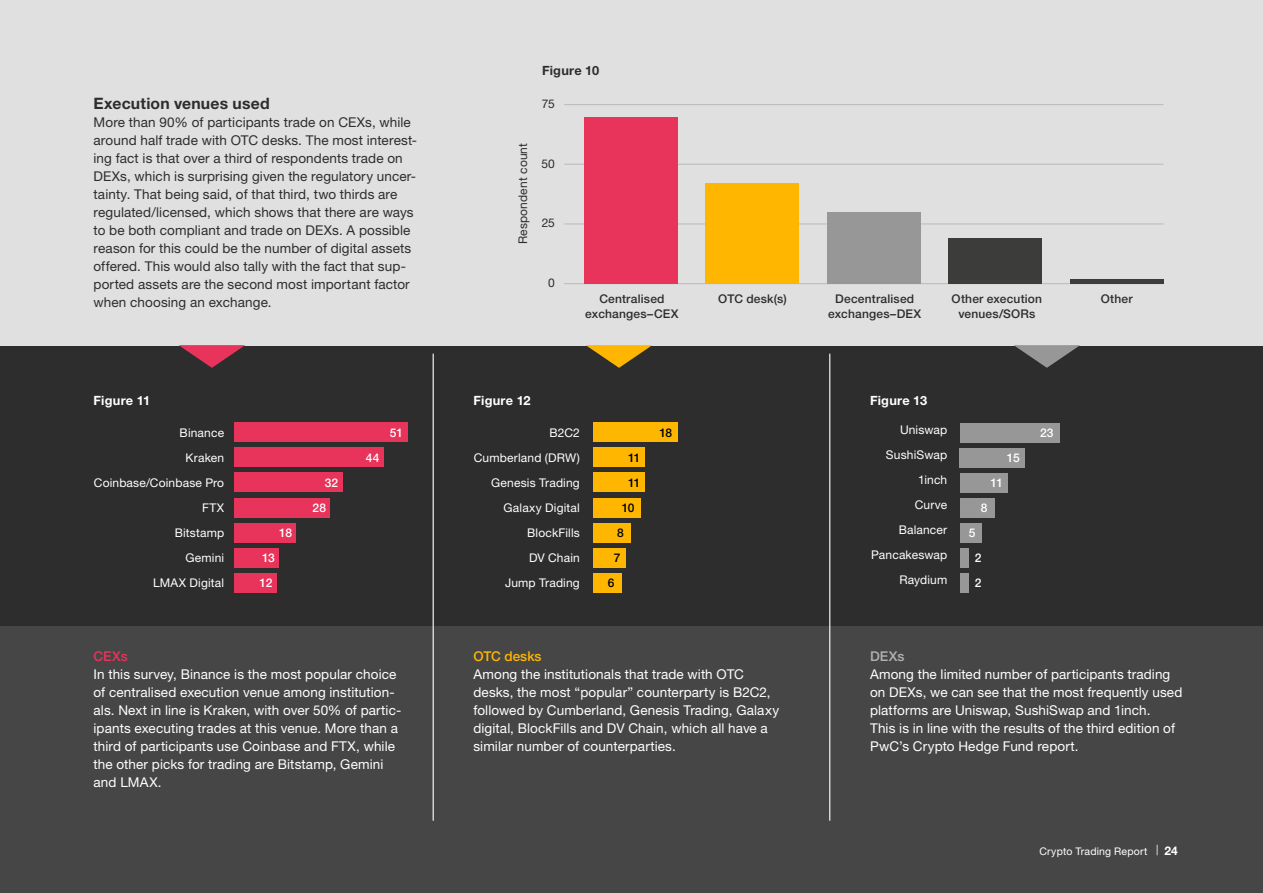
<style>
.page{position:relative;width:1263px;height:893px;background:#2d2d2d}
.page>*{position:absolute;margin:0;border:0;box-sizing:border-box;transform-origin:0 0}
.t1{font:700 15.75px "Helvetica Neue LT Std";letter-spacing:.015em;color:#2d2d2d}
.t2{font:13.5px/18px "Helvetica Neue LT Std";letter-spacing:.01em;color:#fff}
.t3{font:13.5px/18px "Helvetica Neue LT Std";letter-spacing:.01em;color:#2d2d2d}
.t4{font:500 13.5px "Helvetica Neue LT Std";letter-spacing:-.005em;color:#ffb600}
.t5{font:500 13.5px "Helvetica Neue LT Std";color:#e8345a}
.t6{font:500 13.5px "Helvetica Neue LT Std";color:#b1b1b1}
.t7{font:700 12.75px "Helvetica Neue LT Std";letter-spacing:.02em;color:#fff}
.t8{font:700 12.75px "Helvetica Neue LT Std";letter-spacing:.02em;color:#2d2d2d}
.t9{font:12px/25px "Helvetica Neue LT Std";letter-spacing:.015em;color:#fff;text-align:right}
.t10{font:500 12px/15px "Helvetica Neue LT Std";letter-spacing:.015em;color:#2d2d2d;text-align:center}
.t11{font:500 12px/25px "Helvetica Neue LT Std";letter-spacing:-.025em;color:#fff}
.t12{font:12px "Helvetica Neue LT Std";letter-spacing:.015em;color:#2d2d2d}
.t13{font:500 12px "Helvetica Neue LT Std";letter-spacing:-.055em;color:#000}
.t14{font:10.5px "Helvetica Neue LT Std";letter-spacing:.015em;color:#fff}
.s1{font-weight:700;font-size:12px}
</style>
<div class="page">
<div style="left:0;top:627px;width:1263px;height:266px;background:#464646"></div>
<div style="left:0;top:0;width:1263px;height:345px;background:#e0e0e0"></div>
<hr style="left:829px;top:354px;width:1px;height:467px;background:#fff">
<hr style="left:433px;top:354px;width:1px;height:467px;background:#fff">
<div style="left:234px;top:423px;width:173px;height:19px;background:#e8345a"></div>
<div style="left:234px;top:473px;width:109px;height:19px;background:#e8345a"></div>
<div style="left:234px;top:523px;width:61px;height:19px;background:#e8345a"></div>
<div style="left:234px;top:573px;width:42px;height:19px;background:#e8345a"></div>
<div style="left:234px;top:448px;width:150px;height:19px;background:#e8345a"></div>
<div style="left:234px;top:498px;width:95px;height:19px;background:#e8345a"></div>
<div style="left:234px;top:548px;width:44px;height:19px;background:#e8345a"></div>
<svg style="left:179px;top:345px;width:66px;height:23px"></svg>
<svg style="left:586px;top:345px;width:66px;height:23px"></svg>
<svg style="left:1013px;top:345px;width:67px;height:23px"></svg>
<hr style="left:564px;top:164px;width:599px;height:1px;background:#bebebe">
<hr style="left:564px;top:104px;width:599px;height:1px;background:#bebebe">
<hr style="left:564px;top:283px;width:599px;height:1px;background:#bebebe">
<hr style="left:564px;top:223px;width:599px;height:1px;background:#bebebe">
<div style="left:960px;top:423px;width:99px;height:19px;background:#979797"></div>
<div style="left:960px;top:473px;width:47px;height:19px;background:#979797"></div>
<div style="left:960px;top:523px;width:21px;height:19px;background:#979797"></div>
<div style="left:960px;top:574px;width:8px;height:19px;background:#979797"></div>
<div style="left:960px;top:448px;width:65px;height:19px;background:#979797"></div>
<div style="left:960px;top:498px;width:34px;height:19px;background:#979797"></div>
<div style="left:960px;top:548px;width:8px;height:20px;background:#979797"></div>
<div style="left:593px;top:423px;width:85px;height:19px;background:#ffb600"></div>
<div style="left:593px;top:473px;width:52px;height:19px;background:#ffb600"></div>
<div style="left:593px;top:523px;width:38px;height:19px;background:#ffb600"></div>
<div style="left:593px;top:573px;width:28px;height:19px;background:#ffb600"></div>
<div style="left:593px;top:448px;width:52px;height:19px;background:#ffb600"></div>
<div style="left:593px;top:498px;width:47px;height:19px;background:#ffb600"></div>
<div style="left:593px;top:548px;width:33px;height:19px;background:#ffb600"></div>
<div style="left:584px;top:117px;width:94px;height:167px;background:#e8345a"></div>
<div style="left:827px;top:212px;width:94px;height:72px;background:#979797"></div>
<div style="left:706px;top:184px;width:93px;height:100px;background:#ffb600"></div>
<div style="left:948px;top:239px;width:94px;height:45px;background:#3c3c3b"></div>
<div style="left:1070px;top:279px;width:93px;height:5px;background:#3c3c3b"></div>
<p class="t1" style="left:94px;top:94px;width:178px">Execution venues used</p>
<p class="t3" style="left:94px;top:113px;width:325px">More than 90% of participants trade on CEXs, while around half trade with OTC desks. The most interest&shy;ing fact is that over a third of respondents trade on DEXs, which is surprising given the regulatory uncer&shy;tainty. That being said, of that third, two thirds are regulated/licensed, which shows that there are ways to be both compliant and trade on DEXs. A possible reason for this could be the number of digital assets offered. This would also tally with the fact that sup&shy;ported assets are the second most important factor when choosing an exchange.</p>
<p class="t8" style="left:542px;top:62px;width:59px">Figure 10</p>
<p class="t12" style="left:542px;top:97px;width:15px">75</p>
<p class="t12" style="left:516px;top:244px;width:103px;rotate:-90deg">Respondent count</p>
<p class="t12" style="left:541px;top:157px;width:15px">50</p>
<p class="t12" style="left:542px;top:216px;width:15px">25</p>
<p class="t12" style="left:548px;top:276px;width:8px">0</p>
<p class="t10" style="left:585px;top:291px;width:95px">Centralised exchanges–CEX</p>
<p class="t10" style="left:718px;top:291px;width:70px">OTC desk(s)</p>
<p class="t10" style="left:828px;top:291px;width:95px">Decentralised exchanges–DEX</p>
<p class="t10" style="left:952px;top:291px;width:92px">Other execution venues/SORs</p>
<p class="t10" style="left:1101px;top:291px;width:33px">Other</p>
<p class="t7" style="left:94px;top:392px;width:58px">Figure 11</p>
<p class="t7" style="left:473px;top:392px;width:59px">Figure 12</p>
<p class="t7" style="left:870px;top:392px;width:59px">Figure 13</p>
<p class="t9" style="left:180px;top:420px;width:46px">Binance</p>
<p class="t11" style="left:390px;top:420px;width:15px">51</p>
<p class="t9" style="left:549px;top:420px;width:32px">B2C2</p>
<p class="t13" style="left:659px;top:425px;width:14px">18</p>
<p class="t9" style="left:900px;top:417px;width:49px">Uniswap</p>
<p class="t11" style="left:1040px;top:420px;width:15px">23</p>
<p class="t9" style="left:186px;top:445px;width:40px">Kraken</p>
<p class="t11" style="left:366px;top:445px;width:15px">44</p>
<p class="t9" style="left:94px;top:470px;width:132px">Coinbase/Coinbase Pro</p>
<p class="t9" style="left:202px;top:495px;width:24px">FTX</p>
<p class="t11" style="left:313px;top:470px;width:27px;text-indent:12px">32<br>28</p>
<p class="t9" style="left:175px;top:520px;width:51px">Bitstamp</p>
<p class="t11" style="left:279px;top:520px;width:14px">18</p>
<p class="t9" style="left:153px;top:545px;width:73px">Gemini<br>LMAX Digital</p>
<p class="t11" style="left:260px;top:545px;width:17px">13<br>12</p>
<p class="t9" style="left:474px;top:445px;width:107px">Cumberland (DRW)</p>
<p class="t9" style="left:491px;top:470px;width:90px">Genesis Trading</p>
<p class="t9" style="left:504px;top:495px;width:78px">Galaxy Digital</p>
<p class="t9" style="left:527px;top:520px;width:54px">BlockFills</p>
<p class="t9" style="left:505px;top:545px;width:76px">DV Chain<br>Jump Trading</p>
<p class="t13" style="left:628px;top:450px;width:14px">11</p>
<p class="t13" style="left:628px;top:475px;width:14px">11</p>
<p class="t13" style="left:622px;top:500px;width:14px">10</p>
<p class="t13" style="left:617px;top:526px;width:8px">8</p>
<p class="t13" style="left:614px;top:551px;width:8px">7</p>
<p class="t13" style="left:608px;top:576px;width:8px">6</p>
<p class="t9" style="left:886px;top:442px;width:63px">SushiSwap</p>
<p class="t11" style="left:1007px;top:445px;width:14px">15</p>
<p class="t9" style="left:918px;top:467px;width:31px">1inch</p>
<p class="t11" style="left:990px;top:470px;width:14px">11</p>
<p class="t9" style="left:915px;top:492px;width:34px">Curve</p>
<p class="t11" style="left:981px;top:495px;width:8px">8</p>
<p class="t9" style="left:899px;top:517px;width:50px">Balancer</p>
<p class="t9" style="left:871px;top:542px;width:78px">Pancakeswap<br>Raydium</p>
<p class="t11" style="left:969px;top:520px;width:14px;text-align:center">5<br>2<br>2</p>
<p class="t5" style="left:94px;top:648px;width:36px">CEXs</p>
<p class="t2" style="left:94px;top:665px;width:309px">In this survey, Binance is the most popular choice of centralised execution venue among institution&shy;als. Next in line is Kraken, with over 50% of partic&shy;ipants executing trades at this venue. More than a third of participants use Coinbase and FTX, while the other picks for trading are Bitstamp, Gemini and LMAX.</p>
<p class="t4" style="left:473px;top:648px;width:70px">OTC desks</p>
<p class="t2" style="left:473px;top:665px;width:307px">Among the institutionals that trade with OTC desks, the most “popular” counterparty is B2C2, followed by Cumberland, Genesis Trading, Galaxy digital, BlockFills and DV Chain, which all have a similar number of counterparties.</p>
<p class="t6" style="left:870px;top:648px;width:36px">DEXs</p>
<p class="t2" style="left:870px;top:665px;width:314px">Among the limited number of participants trading on DEXs, we can see that the most frequently used platforms are Uniswap, SushiSwap and 1inch.<br>This is in line with the results of the third edition of PwC’s Crypto Hedge Fund report.</p>
<p class="t14" style="left:1039px;top:845px;width:140px">Crypto Trading Report | <span class="s1">24</span></p>
</div>
